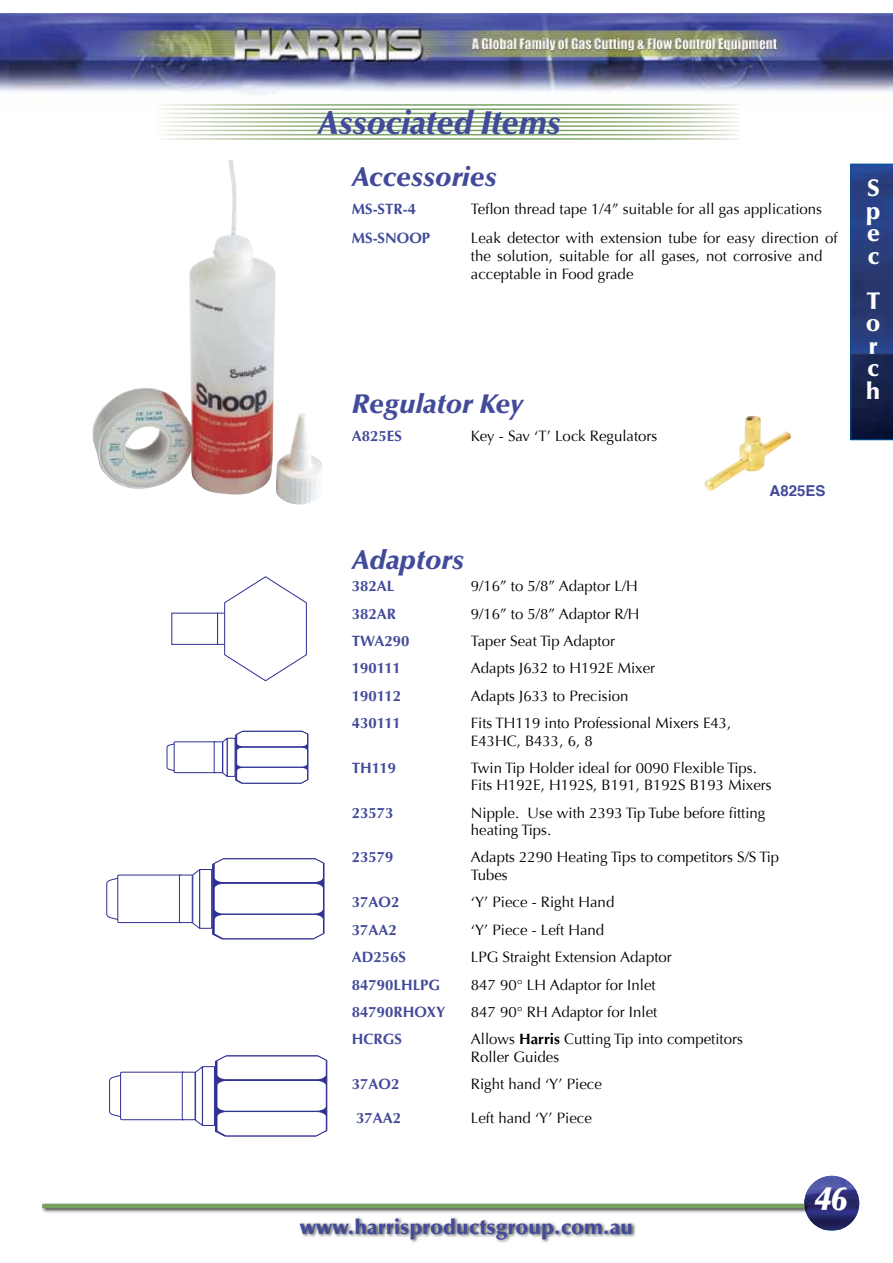
<style>
.page{position:relative;width:893px;height:1263px;background:#fff}
.page>*{position:absolute;margin:0;border:0;box-sizing:border-box;transform-origin:0 0}
.t1{font:italic 900 33px "Optima";color:#424a9a;scale:.95 1}
.t2{font:italic 900 33px "Optima";color:#fff}
.t3{font:italic 900 27px "Optima";color:#424a9a}
.t4{font:900 24px/22.5px "Optima";color:#fff;text-align:justify}
.t5{font:900 21px "Optima";color:#424a9a}
.t6{font:15px/17.2px "Optima";color:#000}
.t7{font:700 15px "Optima";color:#424a9a}
.t8{font:700 15px "Helvetica";color:#424a9a}
.s1{font-weight:700}
</style>
<div class="page">
<img style="left:804px;top:1176px;width:55px;height:54px">
<svg style="left:850px;top:164px;width:43px;height:276px;background:#20346c"></svg>
<div style="left:298px;top:1216px;width:339px;height:28px;background:#000;opacity:.75"></div>
<img style="left:0;top:14px;width:10px;height:78px">
<img style="left:10px;top:14px;width:883px;height:81px">
<div style="left:41px;top:1202px;width:769px;height:12px;background:#000;opacity:.75"></div>
<hr style="left:42px;top:1204px;width:762px;height:4px;background:#77a160">
<svg style="left:217px;top:613px;width:9px;height:32px"></svg>
<div style="left:171px;top:613px;width:47px;height:32px;background:#fff;border:1px solid #2e3092"></div>
<svg style="left:224px;top:576px;width:83px;height:106px"></svg>
<svg style="left:191px;top:869px;width:8px;height:60px"></svg>
<svg style="left:212px;top:858px;width:113px;height:82px"></svg>
<svg style="left:106px;top:874px;width:73px;height:49px"></svg>
<div style="left:179px;top:874px;width:14px;height:49px;background:#fff;border:1px solid #2e3092"></div>
<div style="left:199px;top:869px;width:13px;height:60px;background:#fff;border:1px solid #2e3092"></div>
<svg style="left:235px;top:730px;width:74px;height:54px"></svg>
<svg style="left:166px;top:737px;width:62px;height:40px"></svg>
<div style="left:214px;top:741px;width:9px;height:32px;background:#fff;border:1px solid #2e3092"></div>
<div style="left:227px;top:738px;width:8px;height:39px;background:#fff;border:1px solid #2e3092"></div>
<svg style="left:194px;top:1066px;width:8px;height:60px"></svg>
<svg style="left:215px;top:1055px;width:112px;height:81px"></svg>
<svg style="left:109px;top:1071px;width:77px;height:50px"></svg>
<div style="left:182px;top:1072px;width:14px;height:48px;background:#fff;border:1px solid #2e3092"></div>
<div style="left:202px;top:1066px;width:13px;height:60px;background:#fff;border:1px solid #2e3092"></div>
<img style="left:92px;top:160px;width:231px;height:345px">
<img style="left:704px;top:416px;width:87px;height:75px">
<h1 class="t1" style="left:318px;top:103px;width:257px">Associated Items</h1>
<h2 class="t3" style="left:352px;top:161px;width:146px">Accessories</h2>
<p class="t7" style="left:352px;top:201px;width:66px">MS-STR-4</p>
<p class="t6" style="left:471px;top:201px;width:353px">Teflon thread tape 1/4” suitable for all gas applications</p>
<p class="t7" style="left:352px;top:229px;width:80px">MS-SNOOP</p>
<p class="t6" style="left:471px;top:229px;width:368px;line-height:18px">Leak detector with extension tube for easy direction of the solution, suitable for all gases, not corrosive and acceptable in Food grade</p>
<h2 class="t3" style="left:352px;top:388px;width:173px">Regulator Key</h2>
<p class="t7" style="left:352px;top:427px;width:52px">A825ES</p>
<p class="t6" style="left:471px;top:428px;width:188px">Key - Sav ‘T’ Lock Regulators</p>
<p class="t8" style="left:770px;top:479px;width:57px">A825ES</p>
<h2 class="t3" style="left:352px;top:543px;width:114px">Adaptors</h2>
<p class="t7" style="left:352px;top:577px;width:44px">382AL</p>
<p class="t6" style="left:471px;top:577px;width:169px">9/16” to 5/8” Adaptor L/H</p>
<p class="t7" style="left:352px;top:605px;width:46px">382AR</p>
<p class="t6" style="left:471px;top:605px;width:170px">9/16” to 5/8” Adaptor R/H</p>
<p class="t7" style="left:352px;top:632px;width:59px">TWA290</p>
<p class="t6" style="left:471px;top:632px;width:146px">Taper Seat Tip Adaptor</p>
<p class="t7" style="left:352px;top:660px;width:50px">190111</p>
<p class="t6" style="left:471px;top:660px;width:186px">Adapts J632 to H192E Mixer</p>
<p class="t7" style="left:352px;top:687px;width:51px">190112</p>
<p class="t6" style="left:471px;top:687px;width:159px">Adapts J633 to Precision</p>
<p class="t7" style="left:352px;top:714px;width:50px">430111</p>
<p class="t6" style="left:471px;top:715px;width:262px">Fits TH119 into Professional Mixers E43,<br>E43HC, B433, 6, 8</p>
<p class="t7" style="left:352px;top:759px;width:46px">TH119</p>
<p class="t6" style="left:471px;top:759px;width:302px">Twin Tip Holder ideal for 0090 Flexible Tips.<br>Fits H192E, H192S, B191, B192S B193 Mixers</p>
<p class="t7" style="left:352px;top:804px;width:43px">23573</p>
<p class="t6" style="left:471px;top:804px;width:296px">Nipple. Use with 2393 Tip Tube before fitting heating Tips.</p>
<p class="t7" style="left:352px;top:849px;width:43px">23579</p>
<p class="t6" style="left:471px;top:849px;width:310px">Adapts 2290 Heating Tips to competitors S/S Tip<br>Tubes</p>
<p class="t7" style="left:352px;top:893px;width:49px">37AO2</p>
<p class="t6" style="left:471px;top:894px;width:145px">‘Y’ Piece - Right Hand</p>
<p class="t7" style="left:352px;top:921px;width:47px">37AA2</p>
<p class="t6" style="left:471px;top:921px;width:135px">‘Y’ Piece - Left Hand</p>
<p class="t7" style="left:352px;top:948px;width:56px">AD256S</p>
<p class="t6" style="left:471px;top:948px;width:203px">LPG Straight Extension Adaptor</p>
<p class="t7" style="left:352px;top:976px;width:90px">84790LHLPG</p>
<p class="t6" style="left:471px;top:976px;width:186px">847 90° LH Adaptor for Inlet</p>
<p class="t7" style="left:352px;top:1003px;width:95px">84790RHOXY</p>
<p class="t6" style="left:471px;top:1003px;width:188px">847 90° RH Adaptor for Inlet</p>
<p class="t7" style="left:352px;top:1030px;width:52px">HCRGS</p>
<p class="t6" style="left:471px;top:1031px;width:273px">Allows <span class="s1">Harris</span> Cutting Tip into competitors<br>Roller Guides</p>
<p class="t7" style="left:352px;top:1075px;width:49px">37AO2</p>
<p class="t6" style="left:471px;top:1075px;width:132px">Right hand ‘Y’ Piece</p>
<p class="t7" style="left:356px;top:1109px;width:47px">37AA2</p>
<p class="t6" style="left:471px;top:1110px;width:122px">Left hand ‘Y’ Piece</p>
<h3 class="t4" style="left:866px;top:177px;width:16px">S p e c</h3>
<h3 class="t4" style="left:866px;top:290px;width:16px">T o r c h</h3>
<h3 class="t5" style="left:300px;top:1214px;width:335px">www.harrisproductsgroup.com.au</h3>
<h1 class="t2" style="left:815px;top:1179px;width:34px">46</h1>
</div>
